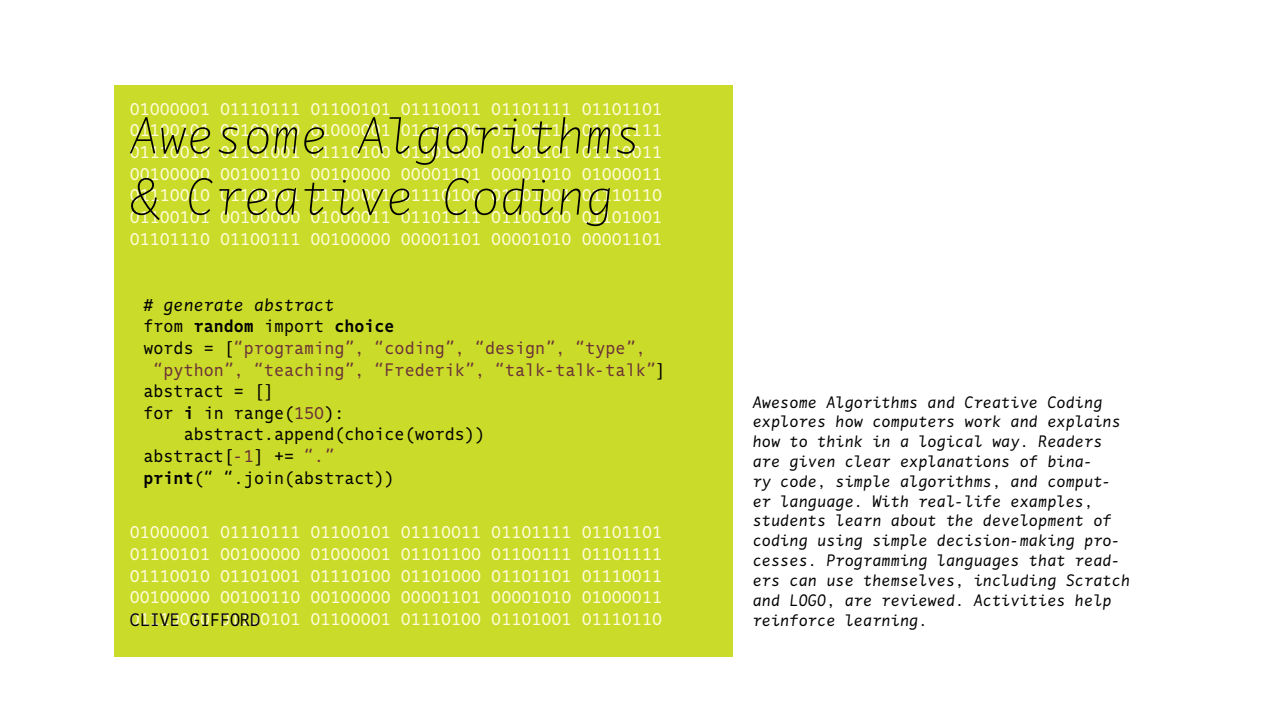
<style>
.page{position:relative;width:1263px;height:711px;background:#fff}
.page>*{position:absolute;margin:0;border:0;box-sizing:border-box;transform-origin:0 0}
.t1{font:italic 100 51px/61.2px "Comb L";color:#000}
.t2{font:18px/21.6px "Comb L";color:#fffcdb;text-align:justify}
.t3{font:18px "Comb L";color:#000}
.t4{font:18px "Comb L";color:#6b3337}
.t5{font:700 18px "Comb L";color:#000}
.t6{font:italic 18px "Comb L";color:#000}
.t7{font:italic 16.5px/19.8px "Comb L";color:#000}
.s1{font-weight:400}
.s2{color:#000}
.s3{font-weight:700}
.s4{color:#6b3337}
</style>
<div class="page">
<div style="left:114px;top:85px;width:618px;height:571px;background:#cbdb2a"></div>
<p class="t2" style="left:130px;top:98px;width:534px">01000001 01110111 01100101 01110011 01101111 01101101<br>01100101 00100000 01000001 01101100 01100111 01101111<br>01110010 01101001 01110100 01101000 01101101 01110011<br>00100000 00100110 00100000 00001101 00001010 01000011<br>01110010 01100101 01100001 01110100 01101001 01110110<br>01100101 00100000 01000011 01101111 01100100 01101001<br>01101110 01100111 00100000 00001101 00001010 00001101</p>
<h1 class="t1" style="left:130px;top:106px;width:514px">Awesome Algorithms &amp; Creative Coding</h1>
<p class="t6" style="left:144px;top:294px;width:192px"># generate abstract</p>
<p class="t5" style="left:144px;top:315px;width:253px"><span class="s1">from</span> random <span class="s1">import</span> choice</p>
<p class="t4" style="left:144px;top:337px;width:504px"><span class="s2">words = [</span>“programing”, “coding”, “design”, “type”,</p>
<p class="t4" style="left:154px;top:358px;width:514px">“python”, “teaching”, “Frederik”, “talk-talk-talk”<span class="s2">]</span></p>
<p class="t3" style="left:144px;top:380px;width:132px">abstract = []</p>
<p class="t3" style="left:144px;top:402px;width:202px">for <span class="s3">i</span> in range(<span class="s4">150</span>):</p>
<p class="t3" style="left:184px;top:423px;width:303px">abstract.append(choice(words))</p>
<p class="t3" style="left:144px;top:445px;width:192px">abstract[<span class="s4">-1</span>] += <span class="s4">“.”</span></p>
<p class="t3" style="left:144px;top:466px;width:253px"><span class="s3">print</span>(“ “.join(abstract))</p>
<p class="t2" style="left:130px;top:521px;width:534px">01000001 01110111 01100101 01110011 01101111 01101101<br>01100101 00100000 01000001 01101100 01100111 01101111<br>01110010 01101001 01110100 01101000 01101101 01110011<br>00100000 00100110 00100000 00001101 00001010 01000011<br>01110010 01100101 01100001 01110100 01101001 01110110</p>
<p class="t3" style="left:130px;top:608px;width:132px">CLIVE GIFFORD</p>
<p class="t7" style="left:753px;top:392px;width:379px">Awesome Algorithms and Creative Coding explores how computers work and explains how to think in a logical way. Readers are given clear explanations of bina-<br>ry code, simple algorithms, and comput&shy;er language. With real-life examples, students learn about the development of coding using simple decision-making pro&shy;cesses. Programming languages that read&shy;ers can use themselves, including Scratch and LOGO, are reviewed. Activities help reinforce learning.</p>
</div>
